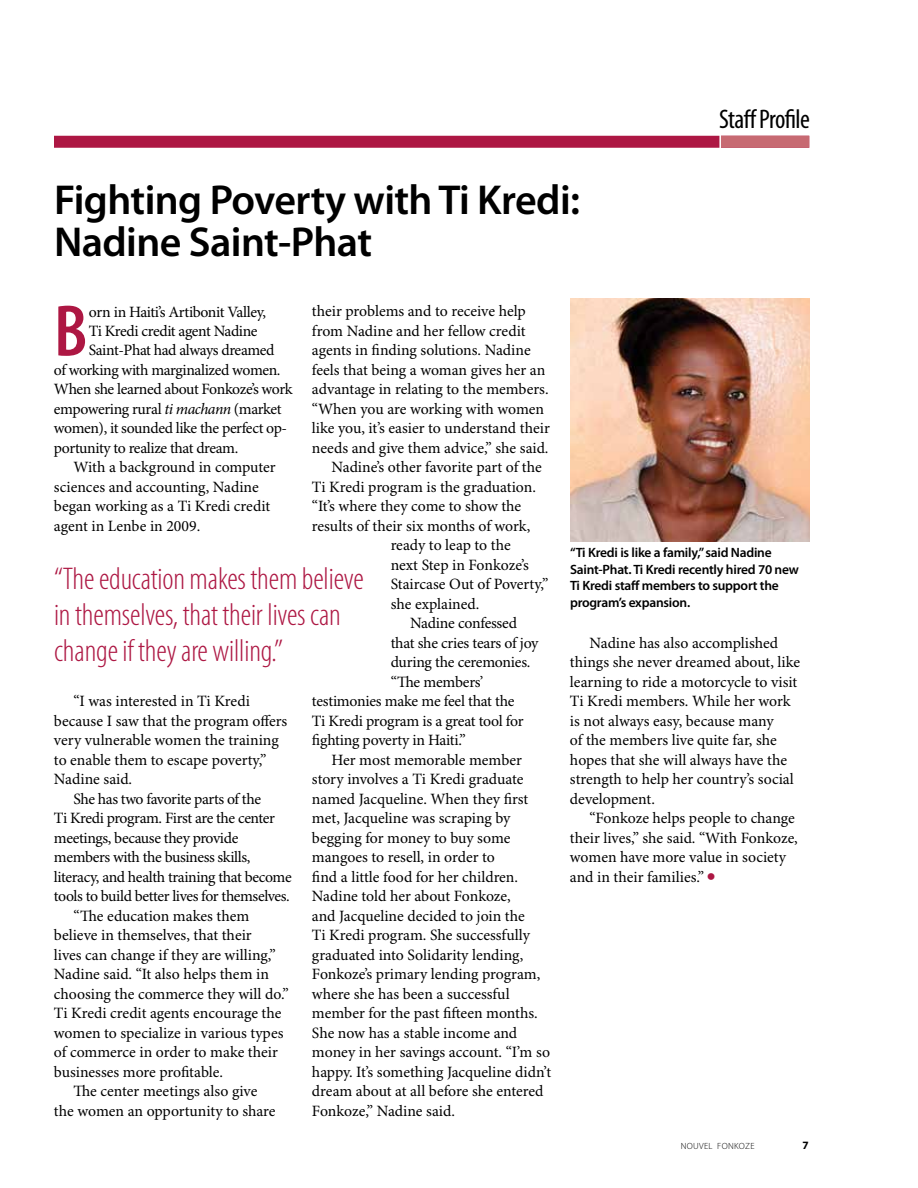
<style>
.page{position:relative;width:918px;height:1188px;background:#fff}
.page>*{position:absolute;margin:0;border:0;box-sizing:border-box;transform-origin:0 0}
.t1{font:600 condensed 73.65px "Myriad Pro";color:#ad1743}
.t2{font:600 42px/42px "Myriad Pro";letter-spacing:-.015em;color:#000}
.t3{font:300 condensed 31.5px/36px "Myriad Pro";letter-spacing:-.005em;color:#ad1743}
.t4{font:condensed 27px "Myriad Pro";letter-spacing:-.02em;color:#000}
.t5{font:15.75px/19.5px "Minion Pro";letter-spacing:-.005em;color:#000}
.t6{font:15.75px "Minion Pro";letter-spacing:-.025em;color:#000}
.t7{font:15.75px "Minion Pro";letter-spacing:-.03em;color:#000}
.t8{font:600 13.5px/16.5px "Myriad Pro";letter-spacing:-.015em;color:#000}
.t9{font:700 11.25px "Myriad Pro";color:#000}
.t10{font:300 9px "Myriad Pro";letter-spacing:.035em;color:#000}
.s1{font-style:italic}
</style>
<div class="page">
<div style="left:54px;top:136px;width:755px;height:12px;background:#ad1743"></div>
<div style="left:720px;top:136px;width:89px;height:12px;background:#c76a72"></div>
<svg style="left:719px;top:135px;width:2px;height:13px"></svg>
<img style="left:570px;top:299px;width:240px;height:242px">
<h2 class="t2" style="left:54px;top:178px;width:528px">Fighting Poverty with Ti Kredi:<br>Nadine Saint-Phat</h2>
<h3 class="t4" style="left:719px;top:103px;width:92px">Staff Profile</h3>
<p class="t5" style="left:312px;top:302px;width:215px">their problems and to receive help</p>
<p class="t5" style="left:312px;top:322px;width:215px">from Nadine and her fellow credit</p>
<p class="t5" style="left:312px;top:341px;width:220px">agents in finding solutions. Nadine</p>
<p class="t5" style="left:312px;top:361px;width:235px">feels that being a woman gives her an</p>
<p class="t5" style="left:312px;top:380px;width:238px">advantage in relating to the members.</p>
<p class="t5" style="left:312px;top:400px;width:234px">“When you are working with women</p>
<p class="t5" style="left:312px;top:419px;width:239px">like you, it’s easier to understand their</p>
<p class="t5" style="left:312px;top:439px;width:238px">needs and give them advice,” she said.</p>
<p class="t5" style="left:331px;top:458px;width:212px">Nadine’s other favorite part of the</p>
<p class="t5" style="left:312px;top:478px;width:226px">Ti Kredi program is the graduation.</p>
<p class="t5" style="left:312px;top:497px;width:211px">“It’s where they come to show the</p>
<p class="t5" style="left:312px;top:517px;width:220px">results of their six months of work,</p>
<p class="t5" style="left:391px;top:536px;width:122px">ready to leap to the</p>
<p class="t5" style="left:391px;top:556px;width:140px">next Step in Fonkoze’s</p>
<p class="t5" style="left:391px;top:575px;width:159px">Staircase Out of Poverty,”</p>
<p class="t5" style="left:391px;top:595px;width:90px">she explained.</p>
<p class="t5" style="left:410px;top:614px;width:108px">Nadine confessed</p>
<p class="t5" style="left:391px;top:634px;width:149px">that she cries tears of joy</p>
<p class="t5" style="left:391px;top:653px;width:141px">during the ceremonies.</p>
<p class="t5" style="left:391px;top:673px;width:94px">“The members’</p>
<p class="t5" style="left:312px;top:692px;width:204px">testimonies make me feel that the</p>
<p class="t5" style="left:312px;top:712px;width:213px">Ti Kredi program is a great tool for</p>
<p class="t5" style="left:312px;top:731px;width:155px">fighting poverty in Haiti.”</p>
<p class="t5" style="left:331px;top:751px;width:192px">Her most memorable member</p>
<p class="t5" style="left:312px;top:770px;width:213px">story involves a Ti Kredi graduate</p>
<p class="t5" style="left:312px;top:790px;width:218px">named Jacqueline. When they first</p>
<p class="t5" style="left:312px;top:809px;width:200px">met, Jacqueline was scraping by</p>
<p class="t5" style="left:312px;top:829px;width:200px">begging for money to buy some</p>
<p class="t5" style="left:312px;top:848px;width:184px">mangoes to resell, in order to</p>
<p class="t5" style="left:312px;top:868px;width:208px">find a little food for her children.</p>
<p class="t5" style="left:312px;top:887px;width:200px">Nadine told her about Fonkoze,</p>
<p class="t5" style="left:312px;top:907px;width:214px">and Jacqueline decided to join the</p>
<p class="t5" style="left:312px;top:926px;width:219px">Ti Kredi program. She successfully</p>
<p class="t5" style="left:312px;top:946px;width:213px">graduated into Solidarity lending,</p>
<p class="t5" style="left:312px;top:965px;width:230px">Fonkoze’s primary lending program,</p>
<p class="t5" style="left:312px;top:985px;width:199px">where she has been a successful</p>
<p class="t5" style="left:312px;top:1004px;width:227px">member for the past fifteen months.</p>
<p class="t5" style="left:312px;top:1024px;width:207px">She now has a stable income and</p>
<p class="t5" style="left:312px;top:1043px;width:240px">money in her savings account. “I’m so</p>
<p class="t5" style="left:312px;top:1063px;width:241px">happy. It’s something Jacqueline didn’t</p>
<p class="t5" style="left:312px;top:1082px;width:233px">dream about at all before she entered</p>
<p class="t5" style="left:312px;top:1102px;width:144px">Fonkoze,” Nadine said.</p>
<h1 class="t1" style="left:54px;top:291px;width:35px">B</h1>
<p class="t6" style="left:89px;top:302px;width:179px">orn in Haiti’s Artibonit Valley,</p>
<p class="t7" style="left:89px;top:322px;width:170px">Ti Kredi credit agent Nadine</p>
<p class="t7" style="left:89px;top:341px;width:187px">Saint-Phat had always dreamed</p>
<p class="t7" style="left:54px;top:361px;width:228px">of working with marginalized women.</p>
<p class="t7" style="left:54px;top:380px;width:240px">When she learned about Fonkoze’s work</p>
<p class="t6" style="left:54px;top:400px;width:229px">empowering rural <span class="s1">ti machann</span> (market</p>
<p class="t6" style="left:54px;top:419px;width:235px">women), it sounded like the perfect op-</p>
<p class="t6" style="left:54px;top:439px;width:186px">portunity to realize that dream.</p>
<p class="t5" style="left:73px;top:458px;width:204px">With a background in computer</p>
<p class="t5" style="left:54px;top:478px;width:206px">sciences and accounting, Nadine</p>
<p class="t5" style="left:54px;top:497px;width:218px">began working as a Ti Kredi credit</p>
<p class="t5" style="left:54px;top:517px;width:148px">agent in Lenbe in 2009.</p>
<h3 class="t3" style="left:54px;top:560px;width:311px">“The education makes them believe in themselves, that their lives can change if they are willing.”</h3>
<p class="t5" style="left:73px;top:692px;width:178px">“I was interested in Ti Kredi</p>
<p class="t5" style="left:54px;top:712px;width:235px">because I saw that the program offers</p>
<p class="t5" style="left:54px;top:731px;width:226px">very vulnerable women the training</p>
<p class="t5" style="left:54px;top:751px;width:214px">to enable them to escape poverty,”</p>
<p class="t5" style="left:54px;top:770px;width:80px">Nadine said.</p>
<p class="t7" style="left:73px;top:790px;width:189px">She has two favorite parts of the</p>
<p class="t7" style="left:54px;top:809px;width:223px">Ti Kredi program. First are the center</p>
<p class="t6" style="left:54px;top:829px;width:186px">meetings, because they provide</p>
<p class="t6" style="left:54px;top:848px;width:198px">members with the business skills,</p>
<p class="t6" style="left:54px;top:868px;width:239px">literacy, and health training that become</p>
<p class="t7" style="left:54px;top:887px;width:237px">tools to build better lives for themselves.</p>
<p class="t5" style="left:73px;top:907px;width:177px">“The education makes them</p>
<p class="t5" style="left:54px;top:926px;width:199px">believe in themselves, that their</p>
<p class="t5" style="left:54px;top:946px;width:223px">lives can change if they are willing,”</p>
<p class="t5" style="left:54px;top:965px;width:216px">Nadine said. “It also helps them in</p>
<p class="t5" style="left:54px;top:985px;width:236px">choosing the commerce they will do.”</p>
<p class="t5" style="left:54px;top:1004px;width:229px">Ti Kredi credit agents encourage the</p>
<p class="t5" style="left:54px;top:1024px;width:231px">women to specialize in various types</p>
<p class="t5" style="left:54px;top:1043px;width:225px">of commerce in order to make their</p>
<p class="t5" style="left:54px;top:1063px;width:171px">businesses more profitable.</p>
<p class="t5" style="left:73px;top:1082px;width:186px">The center meetings also give</p>
<p class="t5" style="left:54px;top:1102px;width:223px">the women an opportunity to share</p>
<p class="t8" style="left:570px;top:544px;width:230px">“Ti Kredi is like a family,” said Nadine Saint-Phat. Ti Kredi recently hired 70 new Ti Kredi staff members to support the program’s expansion.</p>
<p class="t5" style="left:570px;top:634px;width:232px;text-indent:19px">Nadine has also accomplished things she never dreamed about, like learning to ride a motorcycle to visit<br>Ti Kredi members. While her work is not always easy, because many<br>of the members live quite far, she hopes that she will always have the strength to help her country’s social development.</p>
<p class="t5" style="left:570px;top:809px;width:229px;text-indent:19px">“Fonkoze helps people to change their lives,” she said. “With Fonkoze, women have more value in society and in their families.”</p>
<p class="t10" style="left:681px;top:1141px;width:75px">NOUVEL FON KOZE</p>
<p class="t9" style="left:803px;top:1138px;width:8px">7</p>
</div>
